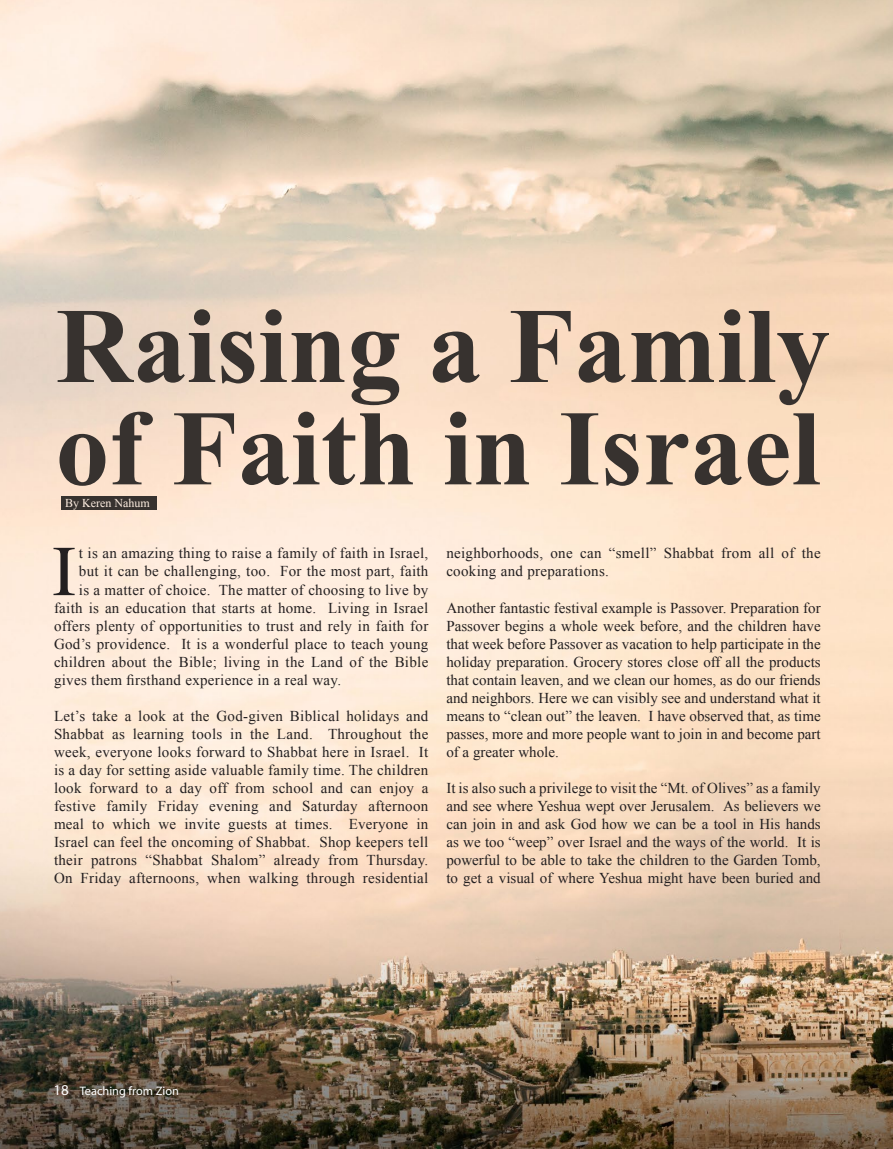
<style>
.page{position:relative;width:893px;height:1149px;background:#fff}
.page>*{position:absolute;margin:0;border:0;box-sizing:border-box;transform-origin:0 0}
.t1{font:700 107.25px/102.3px "Times New Roman";color:#37322f}
.t2{font:15px/18px "Times New Roman";letter-spacing:.02em;color:#231f20;text-align:justify}
.t3{font:12.3px "Myriad Pro";color:#fff}
.t4{font:12px "Times New Roman";color:#ffefe2}
.s1{font-size:15px}
</style>
<div class="page">
<img style="left:0;top:0;width:893px;height:1148px">
<div style="left:62px;top:496px;width:95px;height:13px;background:#37322f"></div>
<svg style="left:54px;top:547px;width:21px;height:48px"></svg>
<h1 class="t1" style="left:56px;top:292px;width:776px">Raising a Family of Faith in Israel</h1>
<p class="t4" style="left:65px;top:495px;width:86px">By Keren Nahum</p>
<p class="t2" style="left:79px;top:544px;width:351px">t is an amazing thing to raise a family of faith in Israel,</p>
<p class="t2" style="left:79px;top:562px;width:351px">but it can be challenging, too. For the most part, faith</p>
<p class="t2" style="left:79px;top:580px;width:351px">is a matter of choice. The matter of choosing to live by</p>
<p class="t2" style="left:54px;top:598px;width:376px">faith is an education that starts at home. Living in Israel</p>
<p class="t2" style="left:54px;top:616px;width:376px">offers plenty of opportunities to trust and rely in faith for</p>
<p class="t2" style="left:54px;top:634px;width:376px">God’s providence. It is a wonderful place to teach young</p>
<p class="t2" style="left:54px;top:652px;width:376px">children about the Bible; living in the Land of the Bible</p>
<p class="t2" style="left:54px;top:670px;width:289px">gives them firsthand experience in a real way.</p>
<p class="t2" style="left:54px;top:706px;width:376px">Let’s take a look at the God-given Biblical holidays and Shabbat as learning tools in the Land. Throughout the week, everyone looks forward to Shabbat here in Israel. It is a day for setting aside valuable family time. The children look forward to a day off from school and can enjoy a festive family Friday evening and Saturday afternoon meal to which we invite guests at times. Everyone in Israel can feel the oncoming of Shabbat. Shop keepers tell their patrons “Shabbat Shalom” already from Thursday.<br>On Friday afternoons, when walking through residential</p>
<p class="t2" style="left:446px;top:544px;width:376px">neighborhoods, one can “smell” Shabbat from all of the cooking and preparations.</p>
<p class="t2" style="left:446px;top:598px;width:376px">Another fantastic festival example is Passover. Preparation for Passover begins a whole week before, and the children have that week before Passover as vacation to help participate in the holiday preparation. Grocery stores close off all the products that contain leaven, and we clean our homes, as do our friends and neighbors. Here we can visibly see and understand what it means to “clean out” the leaven. I have observed that, as time passes, more and more people want to join in and become part of a greater whole.</p>
<p class="t2" style="left:446px;top:778px;width:376px">It is also such a privilege to visit the “Mt. of Olives” as a family and see where Yeshua wept over Jerusalem. As believers we can join in and ask God how we can be a tool in His hands as we too “weep” over Israel and the ways of the world. It is powerful to be able to take the children to the Garden Tomb, to get a visual of where Yeshua might have been buried and</p>
<p class="t3" style="left:54px;top:1082px;width:127px"><span class="s1">18</span> Teaching from Zion</p>
</div>
